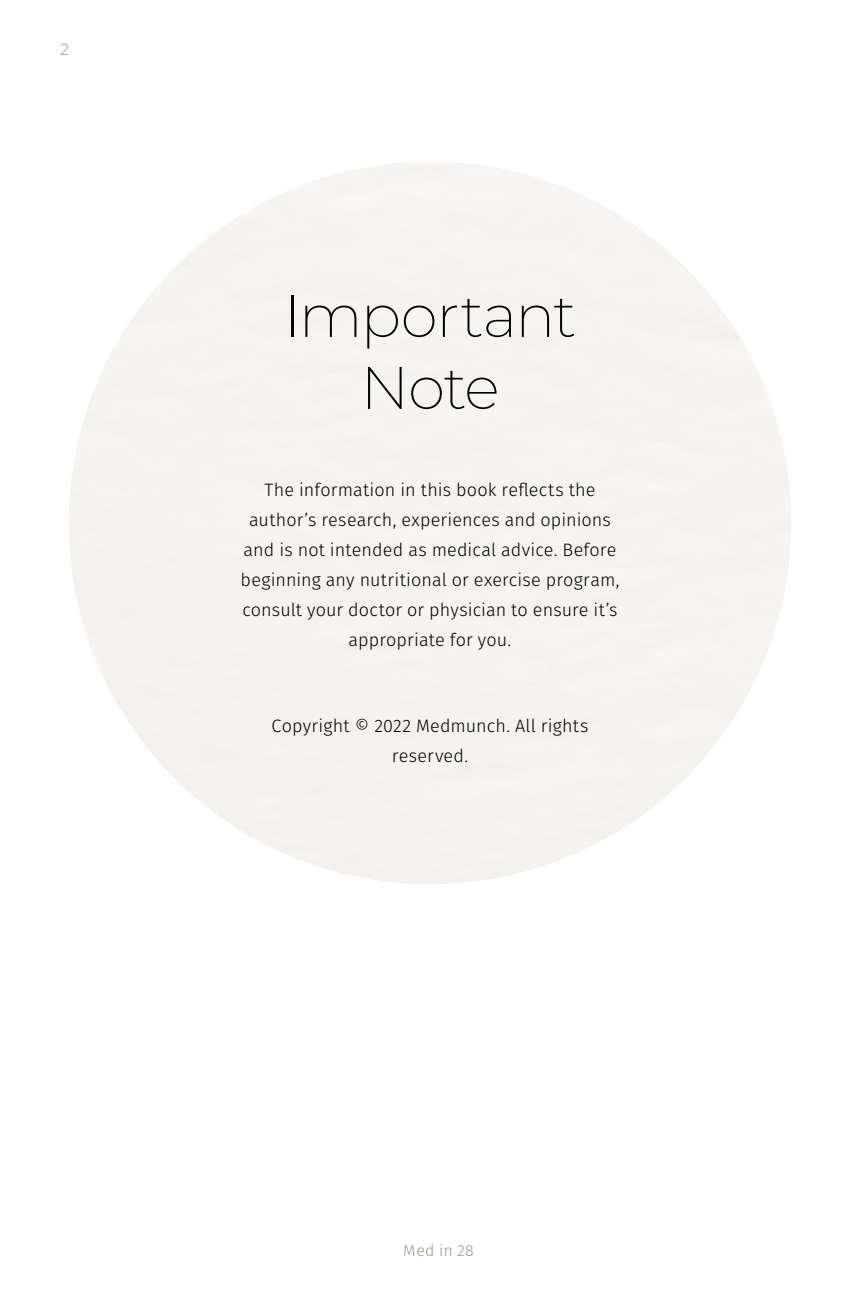
<style>
.page{position:relative;width:864px;height:1296px;background:#fff}
.page>*{position:absolute;margin:0;border:0;box-sizing:border-box;transform-origin:0 0}
.t1{font:200 60px/72px "Montserrat";letter-spacing:-.03em;color:#000;text-align:center}
.t2{font:300 18px/30px "Fira Sans";letter-spacing:.005em;color:#000;text-align:center}
.t3{font:300 16px "Fira Sans";letter-spacing:.02em;color:#989989}
.t4{font:300 16px "Montserrat";color:#989989}
</style>
<div class="page">
<p class="t4" style="left:60px;top:40px;width:11px">2</p>
<h1 class="t1" style="left:284px;top:284px;width:294px">Important<br>Note</h1>
<p class="t2" style="left:241px;top:474px;width:380px">The information in this book reflects the author’s research, experiences and opinions and is not intended as medical advice. Before beginning any nutritional or exercise program, consult your doctor or physician to ensure it’s appropriate for you.</p>
<p class="t2" style="left:272px;top:711px;width:318px">Copyright © 2022 Medmunch. All rights reserved.</p>
<p class="t3" style="left:404px;top:1240px;width:72px">Med in 28</p>
</div>
